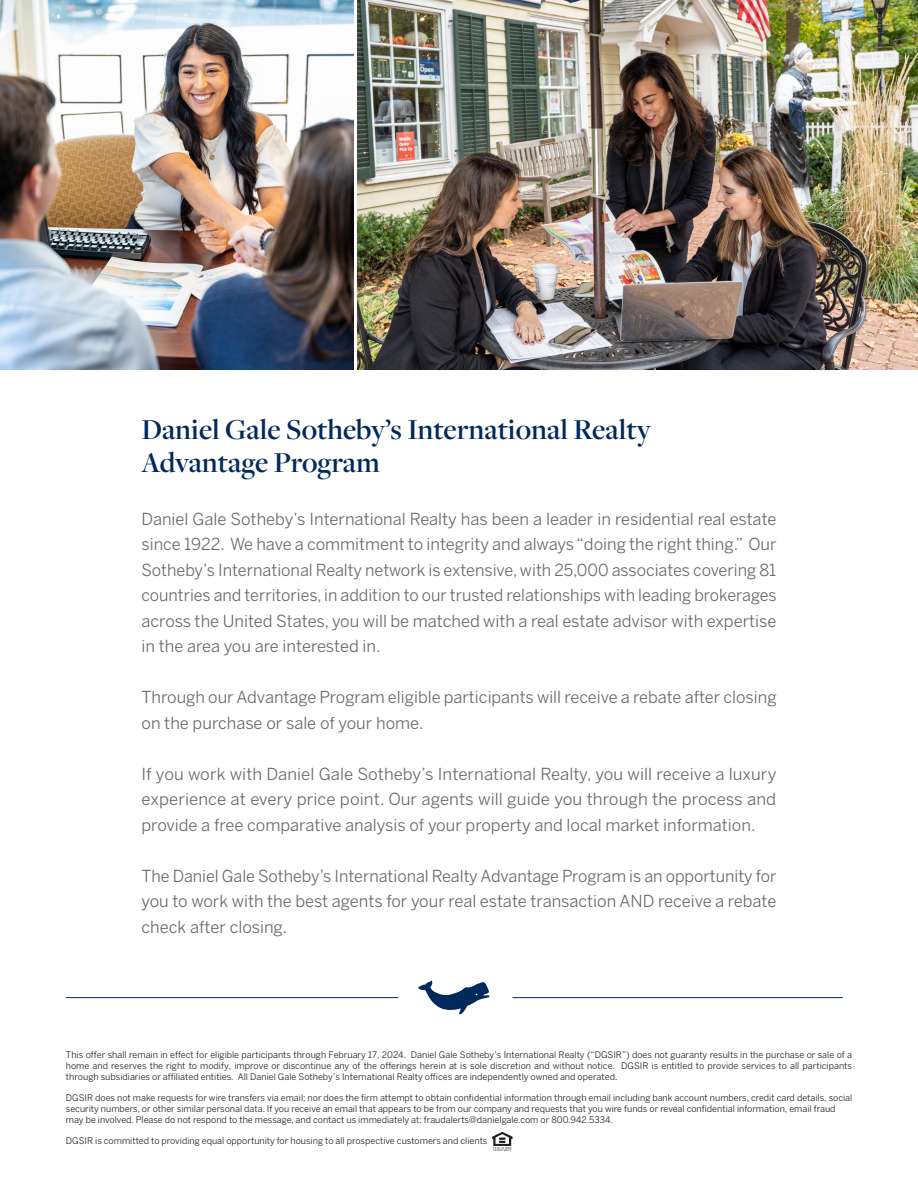
<style>
.page{position:relative;width:918px;height:1188px;background:#fff}
.page>*{position:absolute;margin:0;border:0;box-sizing:border-box;transform-origin:0 0}
.t1{font:600 30px "Freight Disp Pro";color:#00295c}
.t2{font:16.5px/25.5px "Benton Sans";color:#69696c;text-align:justify}
.t3{font:9px/10.6px "Benton Sans";color:#231f20;text-align:justify}
</style>
<div class="page">
<img style="left:0;top:0;width:353px;height:369px">
<img style="left:357px;top:0;width:561px;height:369px">
<hr style="left:66px;top:997px;width:332px;height:1px;background:#00295c">
<hr style="left:513px;top:997px;width:330px;height:1px;background:#00295c">
<svg style="left:418px;top:980px;width:72px;height:35px"></svg>
<svg style="left:492px;top:1132px;width:21px;height:19px"></svg>
<p class="t1" style="left:141px;top:410px;width:511px">Daniel Gale Sotheby’s International Realty</p>
<p class="t1" style="left:141px;top:443px;width:240px">Advantage Program</p>
<p class="t2" style="left:141px;top:506px;width:637px">Daniel Gale Sotheby’s International Realty has been a leader in residential real estate since 1922. We have a commitment to integrity and always “doing the right thing.” Our Sotheby’s International Realty network is extensive, with 25,000 associates covering 81 countries and territories, in addition to our trusted relationships with leading brokerages across the United States, you will be matched with a real estate advisor with expertise in the area you are interested in.</p>
<p class="t2" style="left:141px;top:684px;width:637px">Through our Advantage Program eligible participants will receive a rebate after closing on the purchase or sale of your home.</p>
<p class="t2" style="left:141px;top:761px;width:637px">If you work with Daniel Gale Sotheby’s International Realty, you will receive a luxury experience at every price point. Our agents will guide you through the process and provide a free comparative analysis of your property and local market information.</p>
<p class="t2" style="left:141px;top:863px;width:637px">The Daniel Gale Sotheby’s International Realty Advantage Program is an opportunity for you to work with the best agents for your real estate transaction AND receive a rebate check after closing.</p>
<p class="t3" style="left:66px;top:1050px;width:788px">This offer shall remain in effect for eligible participants through February 17, 2024. Daniel Gale Sotheby’s International Realty (“DGSIR”) does not guaranty results in the purchase or sale of a home and reserves the right to modify, improve or discontinue any of the offerings herein at is sole discretion and without notice. DGSIR is entitled to provide services to all participants through subsidiaries or affiliated entities. All Daniel Gale Sotheby’s International Realty offices are independently owned and operated.</p>
<p class="t3" style="left:66px;top:1092px;width:788px;text-align:left">DGSIR does not make requests for wire transfers via email; nor does the firm attempt to obtain confidential information through email including bank account numbers, credit card details, social security numbers, or other similar personal data. If you receive an email that appears to be from our company and requests that you wire funds or reveal confidential information, email fraud may be involved. Please do not respond to the message, and contact us immediately at: fraudalerts@danielgale.com or 800.942.5334.</p>
<p class="t3" style="left:66px;top:1136px;width:423px">DGSIR is committed to providing equal opportunity for housing to all prospective customers and clients</p>
</div>
